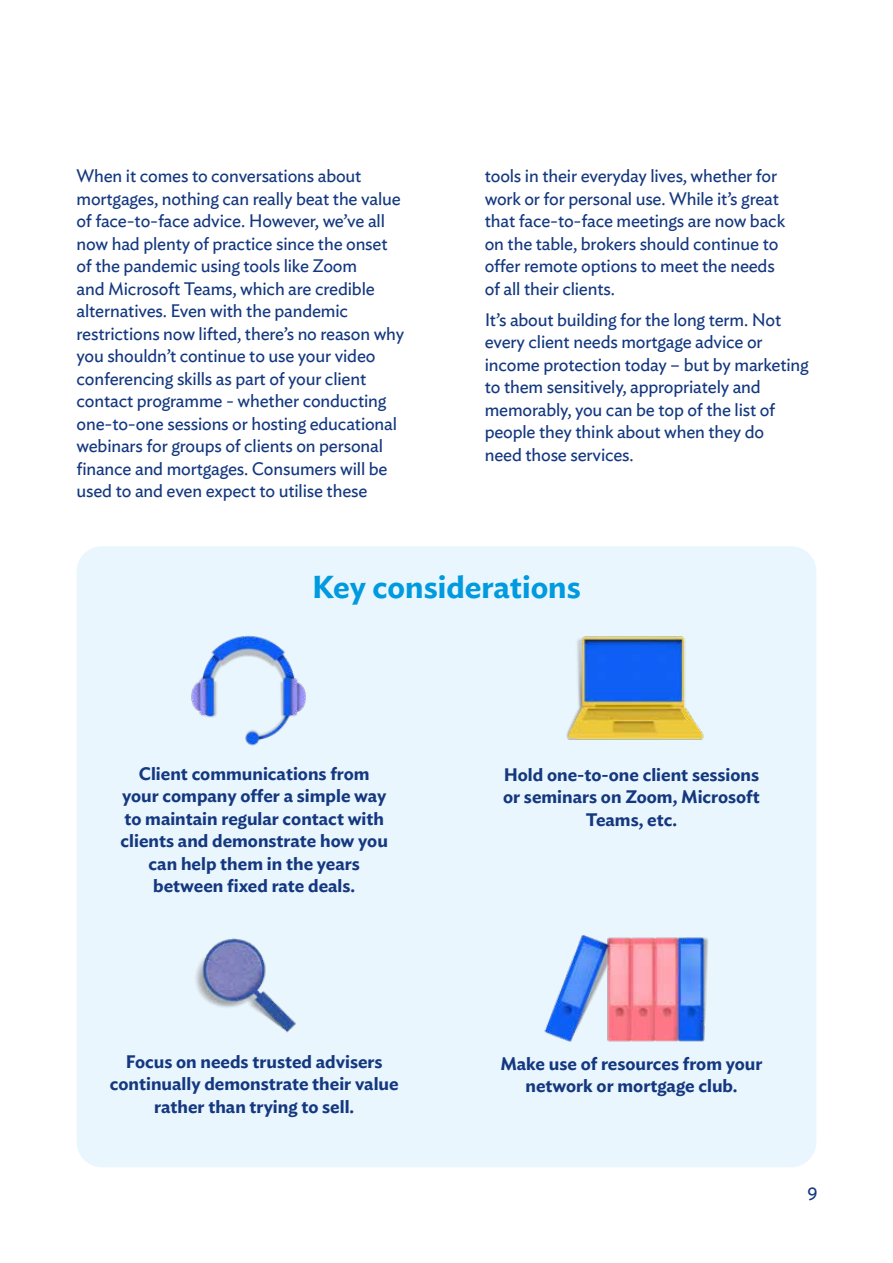
<style>
.page{position:relative;width:893px;height:1263px;background:#fff}
.page>*{position:absolute;margin:0;border:0;box-sizing:border-box;transform-origin:0 0}
.t1{font:600 31.5px "Ideal Sans";color:#009adf}
.t2{font:18px/22.5px "Ideal Sans";letter-spacing:-.01em;color:#14387f}
.t3{font:600 18px/22.5px "Ideal Sans";color:#14387f;text-align:center}
</style>
<div class="page">
<div style="left:77px;top:546px;width:739px;height:621px;background:#eaf6fe;border-radius:26px"></div>
<img style="left:566px;top:636px;width:138px;height:104px">
<img style="left:191px;top:635px;width:115px;height:111px">
<img style="left:195px;top:938px;width:101px;height:95px">
<img style="left:544px;top:935px;width:165px;height:107px">
<p class="t2" style="left:77px;top:163px;width:329px">When it comes to conversations about mortgages, nothing can really beat the value of face-to-face advice. However, we’ve all now had plenty of practice since the onset of the pandemic using tools like Zoom<br>and Microsoft Teams, which are credible alternatives. Even with the pandemic restrictions now lifted, there’s no reason why you shouldn’t continue to use your video conferencing skills as part of your client contact programme - whether conducting one-to-one sessions or hosting educational webinars for groups of clients on personal finance and mortgages. Consumers will be used to and even expect to utilise these</p>
<p class="t2" style="left:485px;top:163px;width:302px">tools in their everyday lives, whether for work or for personal use. While it’s great that face-to-face meetings are now back on the table, brokers should continue to offer remote options to meet the needs of all their clients.</p>
<p class="t2" style="left:485px;top:307px;width:326px">It’s about building for the long term. Not every client needs mortgage advice or income protection today – but by marketing to them sensitively, appropriately and memorably, you can be top of the list of people they think about when they do<br>need those services.</p>
<h1 class="t1" style="left:312px;top:562px;width:270px">Key considerations</h1>
<p class="t3" style="left:121px;top:761px;width:269px">Client communications from your company offer a simple way to maintain regular contact with clients and demonstrate how you can help them in the years between fixed rate deals.</p>
<p class="t3" style="left:110px;top:1048px;width:290px">Focus on needs trusted advisers continually demonstrate their value rather than trying to sell.</p>
<p class="t3" style="left:503px;top:762px;width:258px">Hold one-to-one client sessions or seminars on Zoom, Microsoft<br>Teams, etc.</p>
<p class="t3" style="left:500px;top:1051px;width:264px">Make use of resources from your network or mortgage club.</p>
<p class="t2" style="left:807px;top:1181px;width:12px">9</p>
</div>
